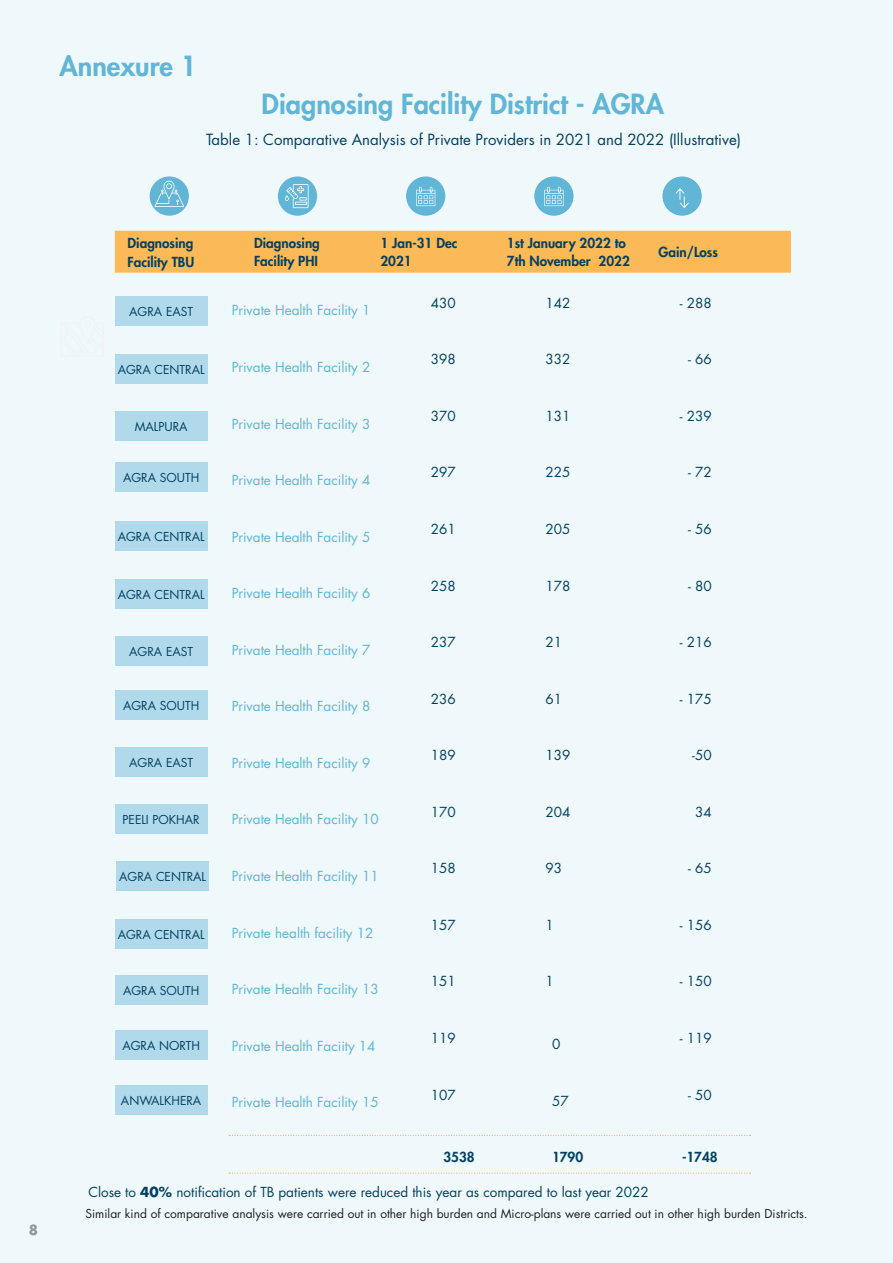
<style>
.page{position:relative;width:893px;height:1263px;background:#eff8fb}
.page>*{position:absolute;margin:0;border:0;box-sizing:border-box;transform-origin:0 0}
.t1{font:800 27px "Futura Std";color:#61b5d6}
.t2{font:15px "Futura Std";color:#044161}
.t3{font:13.5px "Futura Std";color:#61b5d6}
.t4{font:13.5px "Futura Std";color:#044161}
.t5{font:800 13.5px/18px "Futura Std";color:#044161}
.t6{font:700 13.5px "Futura Std";color:#939598}
.t7{font:12px "Futura Std";color:#044161}
.t8{font:12px "Futura Std";color:#231f20}
.s1{font-weight:700}
</style>
<div class="page">
<div style="left:115px;top:297px;width:92px;height:29px;background:#b0daeb"></div>
<div style="left:115px;top:747px;width:92px;height:30px;background:#b0daeb"></div>
<div style="left:115px;top:636px;width:92px;height:29px;background:#b0daeb"></div>
<div style="left:115px;top:354px;width:92px;height:30px;background:#b0daeb"></div>
<div style="left:115px;top:804px;width:92px;height:30px;background:#b0daeb"></div>
<div style="left:115px;top:411px;width:92px;height:30px;background:#b0daeb"></div>
<div style="left:116px;top:861px;width:93px;height:30px;background:#b0daeb"></div>
<div style="left:115px;top:919px;width:92px;height:30px;background:#b0daeb"></div>
<div style="left:115px;top:462px;width:92px;height:30px;background:#b0daeb"></div>
<div style="left:115px;top:690px;width:92px;height:30px;background:#b0daeb"></div>
<div style="left:115px;top:975px;width:92px;height:29px;background:#b0daeb"></div>
<div style="left:115px;top:521px;width:92px;height:30px;background:#b0daeb"></div>
<div style="left:115px;top:579px;width:92px;height:30px;background:#b0daeb"></div>
<div style="left:115px;top:1030px;width:92px;height:30px;background:#b0daeb"></div>
<div style="left:115px;top:1085px;width:92px;height:30px;background:#b0daeb"></div>
<div style="left:115px;top:231px;width:676px;height:42px;background:#fcb958"></div>
<div style="left:278px;top:176px;width:39px;height:40px;background:#61b5d6;border-radius:50%"></div>
<svg style="left:285px;top:184px;width:24px;height:24px"></svg>
<div style="left:150px;top:176px;width:39px;height:40px;background:#61b5d6;border-radius:50%"></div>
<svg style="left:154px;top:181px;width:30px;height:26px"></svg>
<div style="left:406px;top:176px;width:39px;height:40px;background:#61b5d6;border-radius:50%"></div>
<svg style="left:416px;top:187px;width:19px;height:19px"></svg>
<div style="left:534px;top:176px;width:39px;height:40px;background:#61b5d6;border-radius:50%"></div>
<svg style="left:544px;top:187px;width:19px;height:19px"></svg>
<div style="left:662px;top:176px;width:40px;height:40px;background:#61b5d6;border-radius:50%"></div>
<svg style="left:675px;top:188px;width:14px;height:20px"></svg>
<svg style="left:229px;top:1135px;width:521px;height:1px"></svg>
<svg style="left:229px;top:1172px;width:521px;height:2px"></svg>
<p class="t1" style="left:60px;top:49px;width:139px">Annexure 1</p>
<p class="t1" style="left:262px;top:87px;width:404px">Diagnosing Facility District - AGRA</p>
<p class="t2" style="left:206px;top:130px;width:537px">Table 1: Comparative Analysis of Private Providers in 2021 and 2022 (Illustrative)</p>
<p class="t6" style="left:29px;top:1221px;width:11px">8</p>
<p class="t5" style="left:128px;top:234px;width:67px">Diagnosing</p>
<p class="t5" style="left:128px;top:253px;width:68px">Facility TBU</p>
<p class="t7" style="left:129px;top:304px;width:65px">AGRA EAST</p>
<p class="t5" style="left:254px;top:234px;width:67px">Diagnosing<br>Facility PHI</p>
<p class="t5" style="left:380px;top:234px;width:79px">1 Jan-31 Dec<br>2021</p>
<p class="t5" style="left:507px;top:234px;width:124px">1st January 2022 to<br>7th November 2022</p>
<p class="t5" style="left:658px;top:243px;width:61px">Gain/Loss</p>
<p class="t3" style="left:232px;top:302px;width:140px">Private Health Facility 1</p>
<p class="t4" style="left:431px;top:294px;width:26px">430</p>
<p class="t4" style="left:545px;top:294px;width:26px">142</p>
<p class="t4" style="left:680px;top:294px;width:33px">- 288</p>
<p class="t7" style="left:118px;top:362px;width:88px">AGRA CENTRAL</p>
<p class="t3" style="left:232px;top:358px;width:140px">Private Health Facility 2</p>
<p class="t4" style="left:431px;top:351px;width:26px">398</p>
<p class="t4" style="left:545px;top:351px;width:26px">332</p>
<p class="t4" style="left:688px;top:351px;width:25px">- 66</p>
<p class="t7" style="left:135px;top:419px;width:54px">MALPURA</p>
<p class="t3" style="left:232px;top:415px;width:140px">Private Health Facility 3</p>
<p class="t4" style="left:431px;top:407px;width:26px">370</p>
<p class="t4" style="left:545px;top:407px;width:26px">131</p>
<p class="t4" style="left:680px;top:407px;width:33px">- 239</p>
<p class="t7" style="left:123px;top:470px;width:78px">AGRA SOUTH</p>
<p class="t3" style="left:232px;top:471px;width:140px">Private Health Facility 4</p>
<p class="t4" style="left:431px;top:464px;width:26px">297</p>
<p class="t4" style="left:545px;top:464px;width:26px">225</p>
<p class="t4" style="left:688px;top:464px;width:25px">- 72</p>
<p class="t7" style="left:118px;top:529px;width:88px">AGRA CENTRAL</p>
<p class="t3" style="left:232px;top:528px;width:140px">Private Health Facility 5</p>
<p class="t4" style="left:431px;top:520px;width:26px">261</p>
<p class="t4" style="left:545px;top:520px;width:26px">205</p>
<p class="t4" style="left:688px;top:520px;width:25px">- 56</p>
<p class="t7" style="left:118px;top:587px;width:88px">AGRA CENTRAL</p>
<p class="t3" style="left:232px;top:585px;width:140px">Private Health Facility 6</p>
<p class="t4" style="left:431px;top:577px;width:26px">258</p>
<p class="t4" style="left:545px;top:577px;width:26px">178</p>
<p class="t4" style="left:688px;top:577px;width:25px">- 80</p>
<p class="t7" style="left:129px;top:643px;width:65px">AGRA EAST</p>
<p class="t3" style="left:232px;top:641px;width:140px">Private Health Facility 7</p>
<p class="t4" style="left:431px;top:633px;width:26px">237</p>
<p class="t4" style="left:545px;top:633px;width:18px">21</p>
<p class="t4" style="left:680px;top:633px;width:33px">- 216</p>
<p class="t7" style="left:123px;top:698px;width:78px">AGRA SOUTH</p>
<p class="t3" style="left:232px;top:698px;width:140px">Private Health Facility 8</p>
<p class="t4" style="left:431px;top:690px;width:26px">236</p>
<p class="t4" style="left:545px;top:690px;width:18px">61</p>
<p class="t4" style="left:680px;top:690px;width:33px">- 175</p>
<p class="t7" style="left:129px;top:755px;width:65px">AGRA EAST</p>
<p class="t3" style="left:232px;top:754px;width:140px">Private Health Facility 9</p>
<p class="t4" style="left:431px;top:747px;width:26px">189</p>
<p class="t4" style="left:545px;top:747px;width:26px">139</p>
<p class="t4" style="left:692px;top:747px;width:21px">-50</p>
<p class="t7" style="left:123px;top:812px;width:79px">PEELI POKHAR</p>
<p class="t3" style="left:232px;top:811px;width:148px">Private Health Facility 10</p>
<p class="t4" style="left:431px;top:803px;width:26px">170</p>
<p class="t4" style="left:545px;top:803px;width:26px">204</p>
<p class="t4" style="left:695px;top:803px;width:18px">34</p>
<p class="t7" style="left:119px;top:869px;width:88px">AGRA CENTRAL</p>
<p class="t3" style="left:232px;top:867px;width:148px">Private Health Facility 11</p>
<p class="t4" style="left:431px;top:860px;width:26px">158</p>
<p class="t4" style="left:545px;top:860px;width:18px">93</p>
<p class="t4" style="left:688px;top:860px;width:25px">- 65</p>
<p class="t7" style="left:118px;top:927px;width:88px">AGRA CENTRAL</p>
<p class="t3" style="left:232px;top:924px;width:143px">Private health facility 12</p>
<p class="t4" style="left:431px;top:916px;width:26px">157</p>
<p class="t4" style="left:545px;top:916px;width:10px">1</p>
<p class="t4" style="left:680px;top:916px;width:33px">- 156</p>
<p class="t7" style="left:123px;top:982px;width:78px">AGRA SOUTH</p>
<p class="t3" style="left:232px;top:980px;width:148px">Private Health Facility 13</p>
<p class="t4" style="left:431px;top:973px;width:26px">151</p>
<p class="t4" style="left:545px;top:973px;width:10px">1</p>
<p class="t4" style="left:680px;top:973px;width:33px">- 150</p>
<p class="t7" style="left:122px;top:1038px;width:79px">AGRA NORTH</p>
<p class="t3" style="left:232px;top:1037px;width:145px">Private Health Faciity 14</p>
<p class="t4" style="left:431px;top:1029px;width:26px">119</p>
<p class="t4" style="left:552px;top:1036px;width:10px">0</p>
<p class="t4" style="left:680px;top:1029px;width:33px">- 119</p>
<p class="t7" style="left:121px;top:1093px;width:82px">ANWALKHERA</p>
<p class="t3" style="left:232px;top:1094px;width:148px">Private Health Facility 15</p>
<p class="t4" style="left:431px;top:1086px;width:26px">107</p>
<p class="t4" style="left:552px;top:1092px;width:18px">57</p>
<p class="t4" style="left:688px;top:1086px;width:25px">- 50</p>
<p class="t5" style="left:443px;top:1148px;width:33px">3538</p>
<p class="t5" style="left:552px;top:1148px;width:33px">1790</p>
<p class="t5" style="left:682px;top:1148px;width:37px">-1748</p>
<p class="t4" style="left:88px;top:1183px;width:562px">Close to <span class="s1">40%</span> notification of TB patients were reduced this year as compared to last year 2022</p>
<p class="t8" style="left:85px;top:1206px;width:724px">Similar kind of comparative analysis were carried out in other high burden and Micro-plans were carried out in other high burden Districts.</p>
</div>
